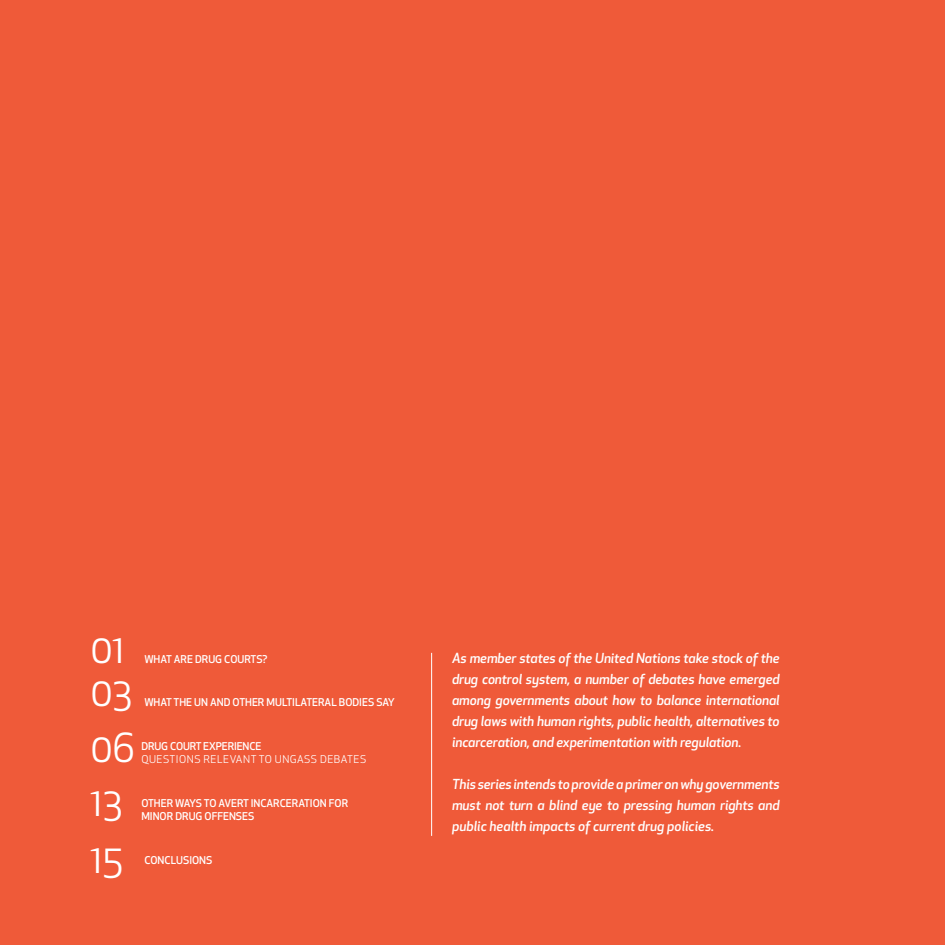
<style>
.page{position:relative;width:945px;height:945px;background:#ef5a39}
.page>*{position:absolute;margin:0;border:0;box-sizing:border-box;transform-origin:0 0}
.t1{font:39.15px "Apex New";letter-spacing:-.01em;color:#fff}
.t2{font:italic 500 13.5px/21px "Apex New";letter-spacing:-.01em;color:#fff;text-align:justify}
.t3{font:500 10.5px/13.5px "Apex New";color:#fff}
.t4{font:10.5px "Apex New";letter-spacing:.05em;color:#fff}
</style>
<div class="page">
<hr style="left:431px;top:653px;width:1px;height:183px;background:#fff">
<h1 class="t1" style="left:90px;top:624px;width:36px">01</h1>
<h1 class="t1" style="left:90px;top:667px;width:43px">03</h1>
<p class="t3" style="left:144px;top:652px;width:125px">WHAT ARE DRUG COURTS?</p>
<p class="t3" style="left:144px;top:695px;width:252px">WHAT THE UN AND OTHER MULTILATERAL BODIES SAY</p>
<h1 class="t1" style="left:90px;top:723px;width:46px">06</h1>
<p class="t3" style="left:141px;top:739px;width:122px">DRUG COURT EXPERIENCE</p>
<p class="t4" style="left:141px;top:753px;width:226px">QUESTIONS RELEVANT TO UNGASS DEBATES</p>
<h1 class="t1" style="left:90px;top:777px;width:34px">13</h1>
<p class="t3" style="left:141px;top:796px;width:208px">OTHER WAYS TO AVERT INCARCERATION FOR<br>MINOR DRUG OFFENSES</p>
<h1 class="t1" style="left:90px;top:834px;width:34px">15</h1>
<p class="t3" style="left:144px;top:853px;width:70px">CONCLUSIONS</p>
<p class="t2" style="left:452px;top:647px;width:329px">As member states of the United Nations take stock of the drug control system, a number of debates have emerged among governments about how to balance international drug laws with human rights, public health, alternatives to incarceration, and experimentation with regulation.</p>
<p class="t2" style="left:452px;top:773px;width:329px">This series intends to provide a primer on why governments must not turn a blind eye to pressing human rights and public health impacts of current drug policies.</p>
</div>
